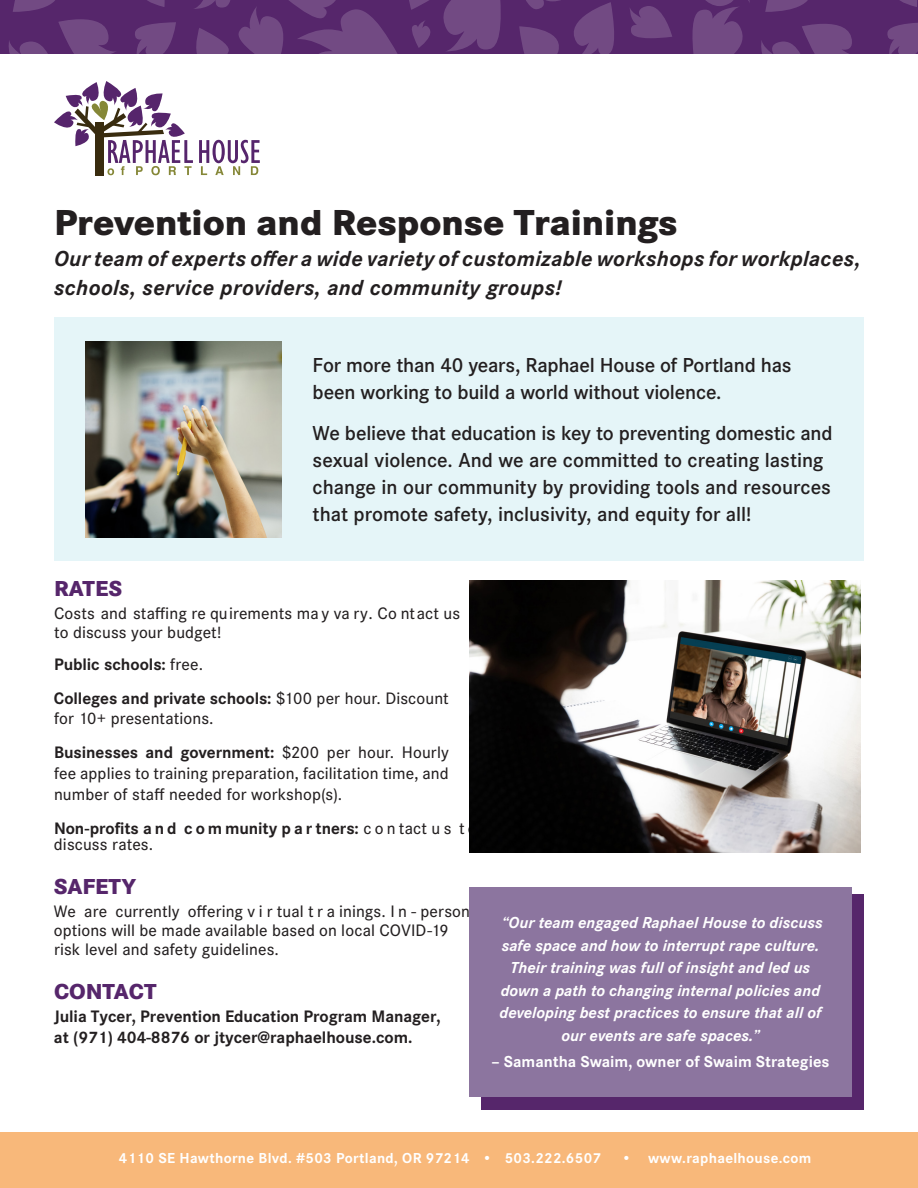
<style>
.page{position:relative;width:918px;height:1188px;background:#fff}
.page>*{position:absolute;margin:0;border:0;box-sizing:border-box;transform-origin:0 0}
.Page_Title{font:800 37.5px "Corporate S Pro";color:#231f20}
.Text{font:italic 700 22.5px/28.5px "Corporate S Pro";letter-spacing:.015em;color:#231f20}
.Text-2{font:800 22.5px "Corporate S Pro";color:#56266b}
.Box_Text{font:600 21px/27px "Corporate S Pro";letter-spacing:-.005em;color:#231f20}
.Text-3{font:500 17.25px/18.6px "Corporate S Pro";letter-spacing:.005em;color:#231f20}
.Text-4{font:700 17.25px/34.5px "Corporate S Pro";letter-spacing:-.005em;color:#231f20}
.t1{font:italic 700 16.5px/22.5px "Corporate S Pro";color:#fff;text-align:center}
.Quote_attribution{font:700 16.5px "Corporate S Pro";color:#fff}
.t2{font:700 15px "Corporate S Pro";letter-spacing:.02em;color:#fff}
.s1{font-weight:500}
.s2{font-weight:700}
</style>
<div class="page">
<svg style="left:199px;top:140px;width:61px;height:35px"></svg>
<div style="left:95px;top:123px;width:9px;height:53px;background:#392c0f"></div>
<svg style="left:54px;top:81px;width:139px;height:94px"></svg>
<div style="left:0;top:0;width:918px;height:54px;background:#56266b"></div>
<svg style="left:692px;top:0;width:58px;height:54px"></svg>
<svg style="left:765px;top:0;width:43px;height:12px"></svg>
<svg style="left:900px;top:0;width:17px;height:7px"></svg>
<svg style="left:887px;top:23px;width:31px;height:31px"></svg>
<svg style="left:761px;top:24px;width:91px;height:30px"></svg>
<svg style="left:630px;top:6px;width:42px;height:32px"></svg>
<svg style="left:13px;top:0;width:42px;height:12px"></svg>
<svg style="left:147px;top:0;width:18px;height:7px"></svg>
<svg style="left:135px;top:22px;width:41px;height:32px"></svg>
<svg style="left:58px;top:19px;width:58px;height:35px"></svg>
<svg style="left:194px;top:0;width:204px;height:54px"></svg>
<svg style="left:409px;top:0;width:92px;height:51px"></svg>
<svg style="left:9px;top:41px;width:39px;height:13px"></svg>
<svg style="left:519px;top:0;width:95px;height:54px"></svg>
<img style="left:469px;top:581px;width:392px;height:271px">
<div style="left:481px;top:894px;width:383px;height:216px;background:#56266b"></div>
<div style="left:469px;top:887px;width:383px;height:210px;background:#8c759f"></div>
<div style="left:0;top:1132px;width:918px;height:56px;background:#f8b87a"></div>
<div style="left:54px;top:318px;width:810px;height:243px;background:#e5f5f8"></div>
<img style="left:85px;top:341px;width:196px;height:196px">
<p class="Page_Title" style="left:54px;top:192px;width:625px">Prevention and Response Trainings</p>
<p class="Text" style="left:54px;top:243px;width:808px">Our team of experts offer a wide variety of customizable workshops for workplaces, schools, service providers, and community groups!</p>
<p class="Box_Text" style="left:313px;top:350px;width:480px">For more than 40 years, Raphael House of Portland has been working to build a world without violence.</p>
<p class="Box_Text" style="left:313px;top:418px;width:522px">We believe that education is key to preventing domestic and sexual violence. And we are committed to creating lasting change in our community by providing tools and resources that promote safety, inclusivity, and equity for all!</p>
<p class="Text-2" style="left:54px;top:570px;width:70px">RATES</p>
<p class="Text-3" style="left:54px;top:602px;width:408px">Costs and staffing re quirements ma y va ry. Co ntact us to discuss your budget!</p>
<p class="Text-4" style="left:54px;top:646px;width:396px">Public schools: <span class="s1">free.<br></span>Colleges and private schools: <span class="s1">$100 per hour. Discount</span></p>
<p class="Text-3" style="left:54px;top:700px;width:396px;line-height:33.8px">for 10+ presentations.<br><span class="s2">Businesses and government:</span> $200 per hour. Hourly</p>
<p class="Text-3" style="left:54px;top:761px;width:396px;line-height:20.7px">fee applies to training preparation, facilitation time, and number of staff needed for workshop(s).</p>
<p class="Text-4" style="left:54px;top:819px;width:424px;line-height:15.9px">Non-profits a n d c o m munity p a r tners: <span class="s1">c o n tact u s t o discuss rates.</span></p>
<p class="Text-2" style="left:54px;top:868px;width:84px">SAFETY</p>
<p class="Text-3" style="left:54px;top:901px;width:417px">We are currently offering v i r tual t r a inings. I n - person options will be made available based on local COVID-19 risk level and safety guidelines.</p>
<p class="Text-2" style="left:54px;top:973px;width:104px">CONTACT</p>
<p class="Text-4" style="left:54px;top:1004px;width:388px;line-height:21px">Julia Tycer, Prevention Education Program Manager, at (971) 404-8876 or jtycer@raphaelhouse.com.</p>
<p class="t1" style="left:499px;top:910px;width:325px">“Our team engaged Raphael House to discuss safe space and how to interrupt rape culture.<br>Their training was full of insight and led us down a path to changing internal policies and developing best practices to ensure that all of our events are safe spaces.”</p>
<p class="Quote_attribution" style="left:491px;top:1048px;width:340px">– Samantha Swaim, owner of Swaim Strategies</p>
<p class="t2" style="left:119px;top:1147px;width:484px">4110 SE Hawthorne Blvd. #503 Portland, OR 97214 • 503.222.6507</p>
<p class="t2" style="left:622px;top:1147px;width:191px">• www.raphaelhouse.com</p>
</div>
